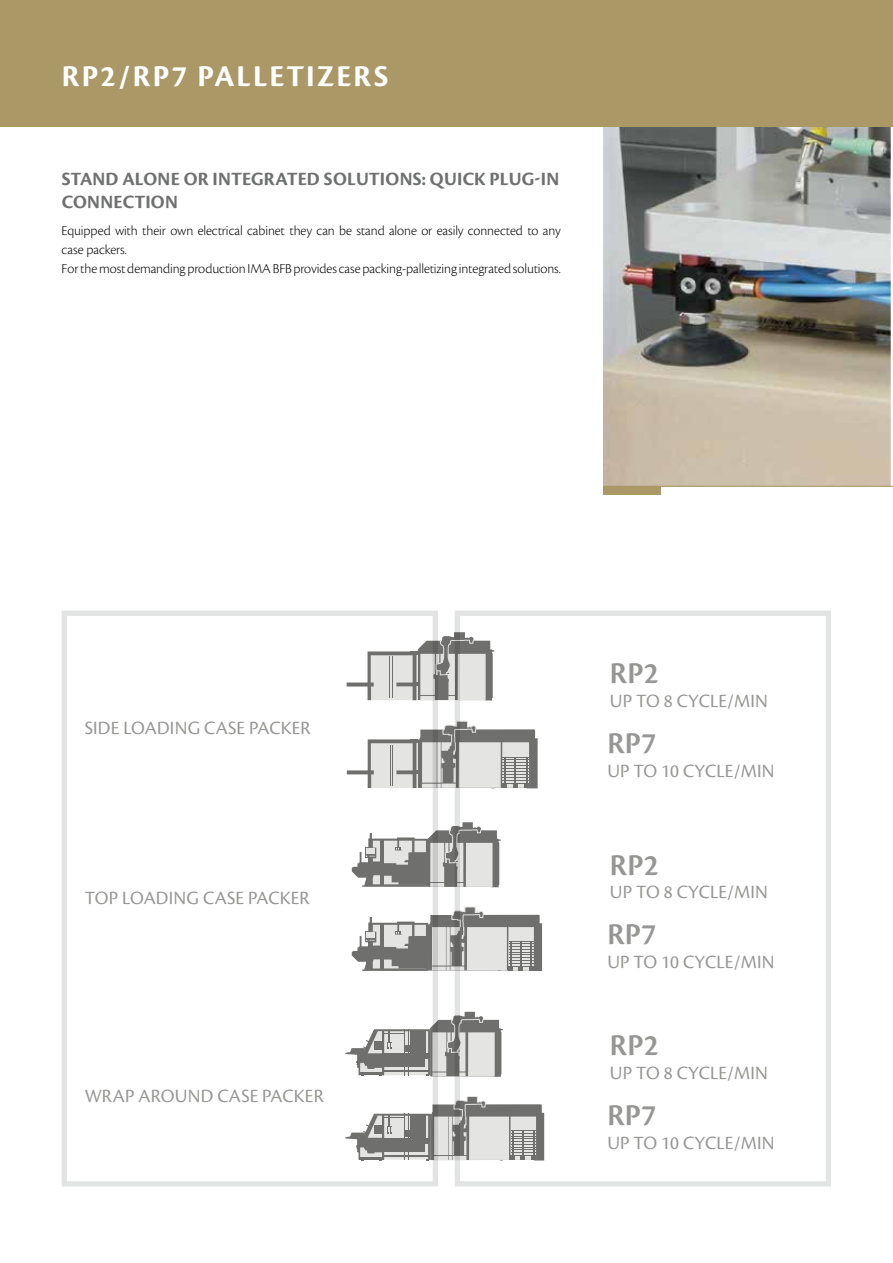
<style>
.page{position:relative;width:893px;height:1263px;background:#fff}
.page>*{position:absolute;margin:0;border:0;box-sizing:border-box;transform-origin:0 0}
.t1{font:31.5px "Cronos Pro Semibold Subh";letter-spacing:.015em;color:#969794}
.t2{font:31.5px "Cronos Pro Bold Subh";letter-spacing:.075em;color:#fff}
.t3{font:19.5px "Cronos Pro Subh";letter-spacing:.01em;color:#969794}
.t4{font:19.5px/22.5px "Cronos Pro Bold Subh";letter-spacing:.01em;color:#6f7070}
.t5{font:14.25px/18.8px "Cronos Pro Lt Subh";letter-spacing:-.005em;color:#000}
</style>
<div class="page">
<img style="left:603px;top:126px;width:288px;height:360px">
<hr style="left:603px;top:486px;width:290px;height:1px;background:#ab9867">
<div style="left:603px;top:486px;width:58px;height:8px;background:#ab9867"></div>
<hr style="left:892px;top:611px;width:1px;height:652px;background:#f5f6f6">
<svg style="left:347px;top:632px;width:147px;height:68px"></svg>
<svg style="left:347px;top:721px;width:191px;height:68px"></svg>
<svg style="left:352px;top:822px;width:149px;height:65px"></svg>
<svg style="left:352px;top:907px;width:190px;height:64px"></svg>
<svg style="left:345px;top:1012px;width:158px;height:65px"></svg>
<svg style="left:345px;top:1096px;width:199px;height:65px"></svg>
<div style="left:455px;top:611px;width:376px;height:575px;border:5px solid #e2e3e3"></div>
<div style="left:62px;top:611px;width:376px;height:575px;border:5px solid #e2e3e3"></div>
<div style="left:0;top:0;width:893px;height:126px;background:#ab9867"></div>
<h1 class="t2" style="left:62px;top:58px;width:328px">RP2/RP7 PALLETIZERS</h1>
<h2 class="t4" style="left:62px;top:168px;width:499px">STAND ALONE OR INTEGRATED SOLUTIONS: QUICK PLUG-IN<br>CONNECTION</h2>
<p class="t5" style="left:62px;top:221px;width:501px">Equipped with their own electrical cabinet they can be stand alone or easily connected to any case packers.<br>For the most demanding production IMA BFB provides case packing-palletizing integrated solutions.</p>
<h2 class="t3" style="left:85px;top:716px;width:227px">SIDE LOADING CASE PACKER</h2>
<h2 class="t3" style="left:85px;top:887px;width:226px">TOP LOADING CASE PACKER</h2>
<h2 class="t3" style="left:85px;top:1084px;width:240px">WRAP AROUND CASE PACKER</h2>
<h1 class="t1" style="left:610px;top:655px;width:51px">RP2</h1>
<h2 class="t3" style="left:610px;top:689px;width:160px">UP TO 8 CYCLE/MIN</h2>
<h1 class="t1" style="left:607px;top:725px;width:51px">RP7</h1>
<h2 class="t3" style="left:607px;top:759px;width:169px">UP TO 10 CYCLE/MIN</h2>
<h1 class="t1" style="left:610px;top:847px;width:51px">RP2</h1>
<h2 class="t3" style="left:610px;top:881px;width:160px">UP TO 8 CYCLE/MIN</h2>
<h1 class="t1" style="left:607px;top:916px;width:51px">RP7</h1>
<h2 class="t3" style="left:607px;top:950px;width:169px">UP TO 10 CYCLE/MIN</h2>
<h1 class="t1" style="left:610px;top:1027px;width:51px">RP2</h1>
<h2 class="t3" style="left:610px;top:1061px;width:160px">UP TO 8 CYCLE/MIN</h2>
<h1 class="t1" style="left:607px;top:1097px;width:51px">RP7</h1>
<h2 class="t3" style="left:607px;top:1131px;width:169px">UP TO 10 CYCLE/MIN</h2>
</div>
